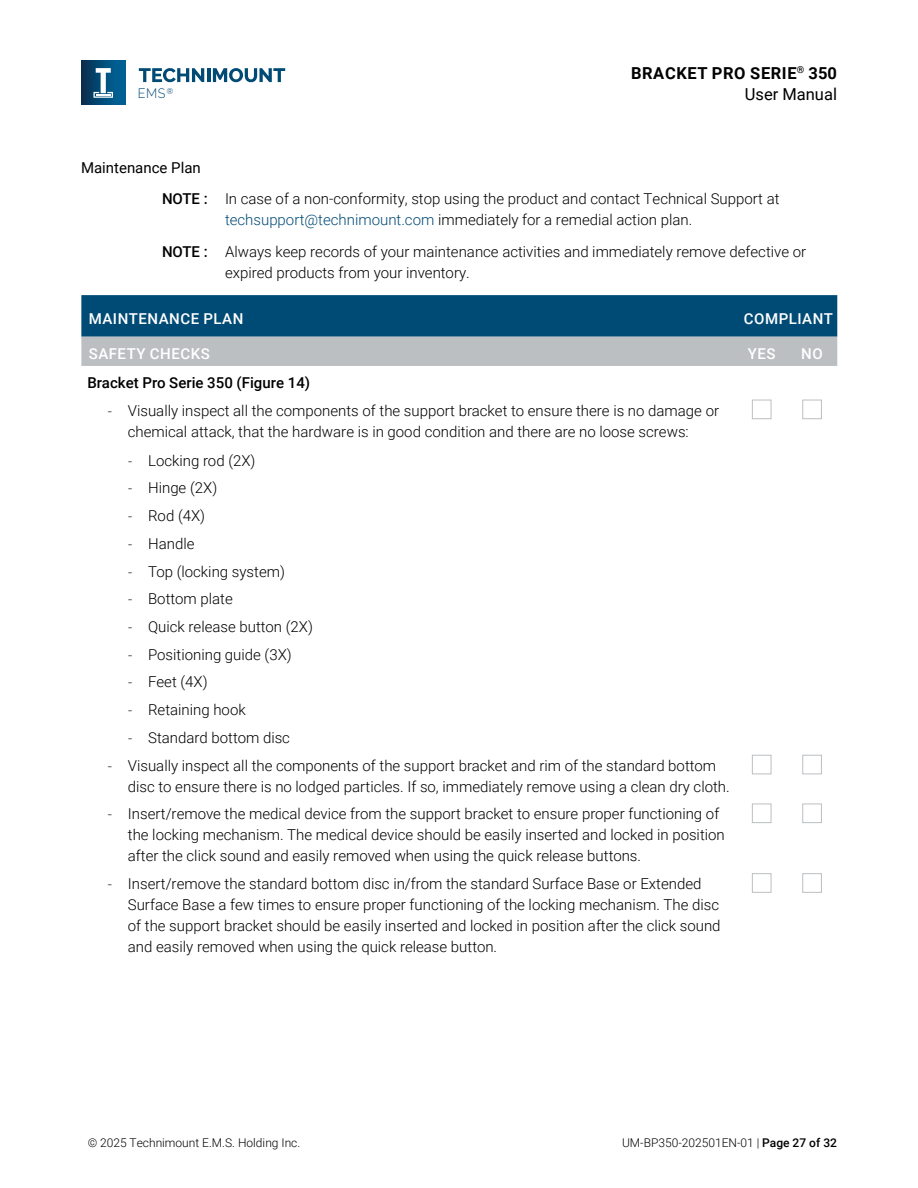
<style>
.page{position:relative;width:918px;height:1188px;background:#fff}
.page>*{position:absolute;margin:0;border:0;box-sizing:border-box;transform-origin:0 0}
.t1{font:700 16.5px "Roboto";letter-spacing:.035em;color:#000}
.t2{font:16.5px "Roboto";color:#000}
.t3{font:300 15px/21px "Roboto";color:#000}
.t4{font:500 15px "Roboto";letter-spacing:.035em;color:#fff}
.t5{font:500 15px "Roboto";color:#000}
.t6{font:300 13.65px "Raleway";color:#004b75;scale:.93 1}
.t7{font:300 12px "Roboto";color:#000}
.t8{font:8.25px "Raleway";color:#004b75;scale:.93 1}
.s1{font-weight:400}
.s2{font-weight:500}
.s3{color:#004b76}
.s4{font-family:"Open Sans"}
</style>
<div class="page">
<svg style="left:139px;top:68px;width:65px;height:14px"></svg>
<hr style="left:207px;top:68px;width:3px;height:14px;background:#004b75">
<svg style="left:213px;top:68px;width:72px;height:14px"></svg>
<div style="left:81px;top:60px;width:44px;height:45px;background:linear-gradient(to right,#083051,#00669a)"></div>
<svg style="left:93px;top:68px;width:20px;height:30px"></svg>
<svg style="left:81px;top:295px;width:756px;height:71px;background:#4e7b96"></svg>
<div style="left:752px;top:400px;width:19px;height:19px;border:1px solid #bbbfc2"></div>
<div style="left:802px;top:400px;width:20px;height:19px;border:1px solid #bbbfc2"></div>
<div style="left:752px;top:755px;width:19px;height:19px;border:1px solid #bbbfc2"></div>
<div style="left:802px;top:755px;width:20px;height:19px;border:1px solid #bbbfc2"></div>
<div style="left:752px;top:804px;width:19px;height:19px;border:1px solid #bbbfc2"></div>
<div style="left:802px;top:804px;width:20px;height:19px;border:1px solid #bbbfc2"></div>
<div style="left:752px;top:873px;width:19px;height:20px;border:1px solid #bbbfc2"></div>
<div style="left:802px;top:873px;width:20px;height:20px;border:1px solid #bbbfc2"></div>
<p class="t1" style="left:631px;top:62px;width:207px">BRACKET PRO SERIE<sup>®</sup> 350</p>
<p class="t6" style="left:138px;top:85px;width:32px">EMS</p>
<p class="t2" style="left:745px;top:83px;width:94px">User Manual</p>
<p class="t8" style="left:167px;top:86px;width:8px">®</p>
<p class="t3" style="left:162px;top:152px;width:619px;line-height:31.2px;text-indent:-81px"><span class="s1">Maintenance Plan<br></span><span class="s2">NOTE :</span> In case of a non-conformity, stop using the product and contact Technical Support at</p>
<p class="t3" style="left:162px;top:204px;width:646px;line-height:31.2px;text-indent:63px"><span class="s3">techsupport@technimount.com</span> immediately for a remedial action plan.<br><span class="s2">NOTE :</span> Always keep records of your maintenance activities and immediately remove defective or</p>
<p class="t3" style="left:225px;top:261px;width:246px">expired products from your inventory.</p>
<p class="t4" style="left:89px;top:308px;width:156px">MAINTENANCE PLAN</p>
<p class="t4" style="left:744px;top:308px;width:91px">COMPLIANT</p>
<p class="t4" style="left:89px;top:343px;width:123px">SAFETY CHECKS</p>
<p class="t4" style="left:748px;top:343px;width:29px">YES</p>
<p class="t4" style="left:801px;top:343px;width:23px">NO</p>
<p class="t5" style="left:87px;top:372px;width:224px">Bracket Pro Serie 350 (Figure 14)</p>
<p class="t3" style="left:128px;top:400px;width:593px;text-indent:-20px"><span class="s4">-</span> Visually inspect all the components of the support bracket to ensure there is no damage or chemical attack, that the hardware is in good condition and there are no loose screws:</p>
<p class="t3" style="left:128px;top:449px;width:129px"><span class="s4">-</span> Locking rod (2X)</p>
<p class="t3" style="left:128px;top:477px;width:91px"><span class="s4">-</span> Hinge (2X)</p>
<p class="t3" style="left:128px;top:505px;width:79px"><span class="s4">-</span> Rod (4X)</p>
<p class="t3" style="left:128px;top:532px;width:68px"><span class="s4">-</span> Handle</p>
<p class="t3" style="left:128px;top:560px;width:159px"><span class="s4">-</span> Top (locking system)</p>
<p class="t3" style="left:128px;top:588px;width:106px"><span class="s4">-</span> Bottom plate</p>
<p class="t3" style="left:128px;top:616px;width:187px"><span class="s4">-</span> Quick release button (2X)</p>
<p class="t3" style="left:128px;top:643px;width:165px"><span class="s4">-</span> Positioning guide (3X)</p>
<p class="t3" style="left:128px;top:671px;width:81px"><span class="s4">-</span> Feet (4X)</p>
<p class="t3" style="left:128px;top:699px;width:119px"><span class="s4">-</span> Retaining hook</p>
<p class="t3" style="left:128px;top:726px;width:164px"><span class="s4">-</span> Standard bottom disc</p>
<p class="t3" style="left:128px;top:754px;width:603px;text-indent:-20px"><span class="s4">-</span> Visually inspect all the components of the support bracket and rim of the standard bottom disc to ensure there is no lodged particles. If so, immediately remove using a clean dry cloth.</p>
<p class="t3" style="left:128px;top:803px;width:598px;text-indent:-20px"><span class="s4">-</span> Insert/remove the medical device from the support bracket to ensure proper functioning of the locking mechanism. The medical device should be easily inserted and locked in position after the click sound and easily removed when using the quick release buttons.</p>
<p class="t3" style="left:128px;top:873px;width:594px;text-indent:-20px"><span class="s4">-</span> Insert/remove the standard bottom disc in/from the standard Surface Base or Extended Surface Base a few times to ensure proper functioning of the locking mechanism. The disc of the support bracket should be easily inserted and locked in position after the click sound and easily removed when using the quick release button.</p>
<p class="t7" style="left:88px;top:1134px;width:214px">© 2025 Technimount E.M.S. Holding Inc.</p>
<p class="t7" style="left:622px;top:1134px;width:216px">UM-BP350-202501EN-01 | <span class="s2">Page 27 of 32</span></p>
</div>
